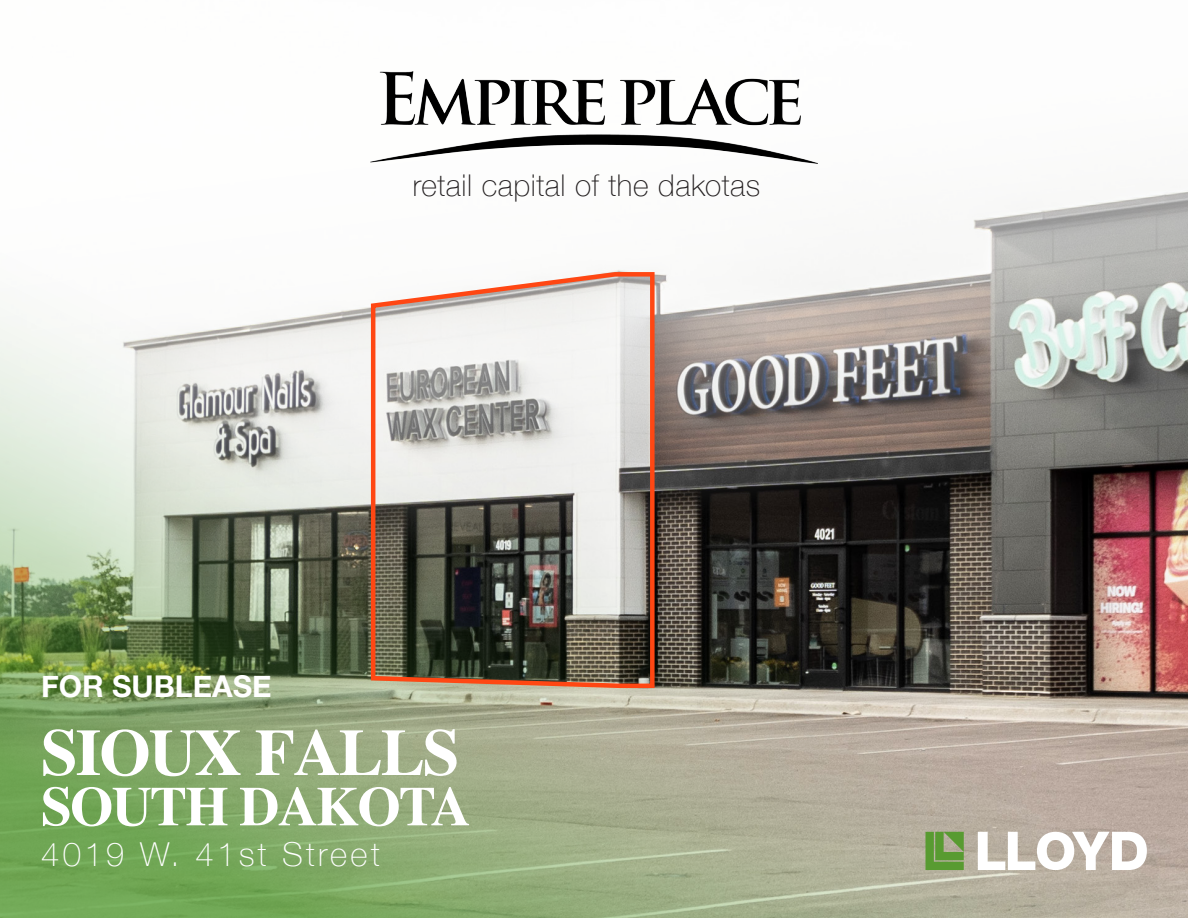
<style>
.page{position:relative;width:1188px;height:918px;background:#fff}
.page>*{position:absolute;margin:0;border:0;box-sizing:border-box;transform-origin:0 0}
.t1{font:700 66px "Times";letter-spacing:-.03em;color:#fff}
.t2{font:700 55.5px "Times";letter-spacing:-.03em;color:#fff}
.t3{font:100 33px "Helvetica Neue";letter-spacing:.1em;color:#fff}
.t4{font:100 30px "Helvetica Neue";letter-spacing:.02em;color:#231f20}
.t5{font:700 30px "Helvetica Neue";color:#fff}
</style>
<div class="page">
<img style="left:0;top:161px;width:1188px;height:757px">
<svg style="left:926px;top:832px;width:38px;height:38px"></svg>
<svg style="left:978px;top:832px;width:169px;height:38px"></svg>
<img style="left:371px;top:71px;width:446px;height:93px">
<svg style="left:369px;top:270px;width:288px;height:420px"></svg>
<p class="t4" style="left:413px;top:162px;width:349px">retail capital of the dakotas</p>
<p class="t5" style="left:41px;top:663px;width:232px">FOR SUBLEASE</p>
<p class="t1" style="left:41px;top:690px;width:420px">SIOUX FALLS</p>
<p class="t2" style="left:41px;top:753px;width:431px">SOUTH DAKOTA</p>
<p class="t3" style="left:41px;top:830px;width:340px">4019 W. 41st Street</p>
</div>
